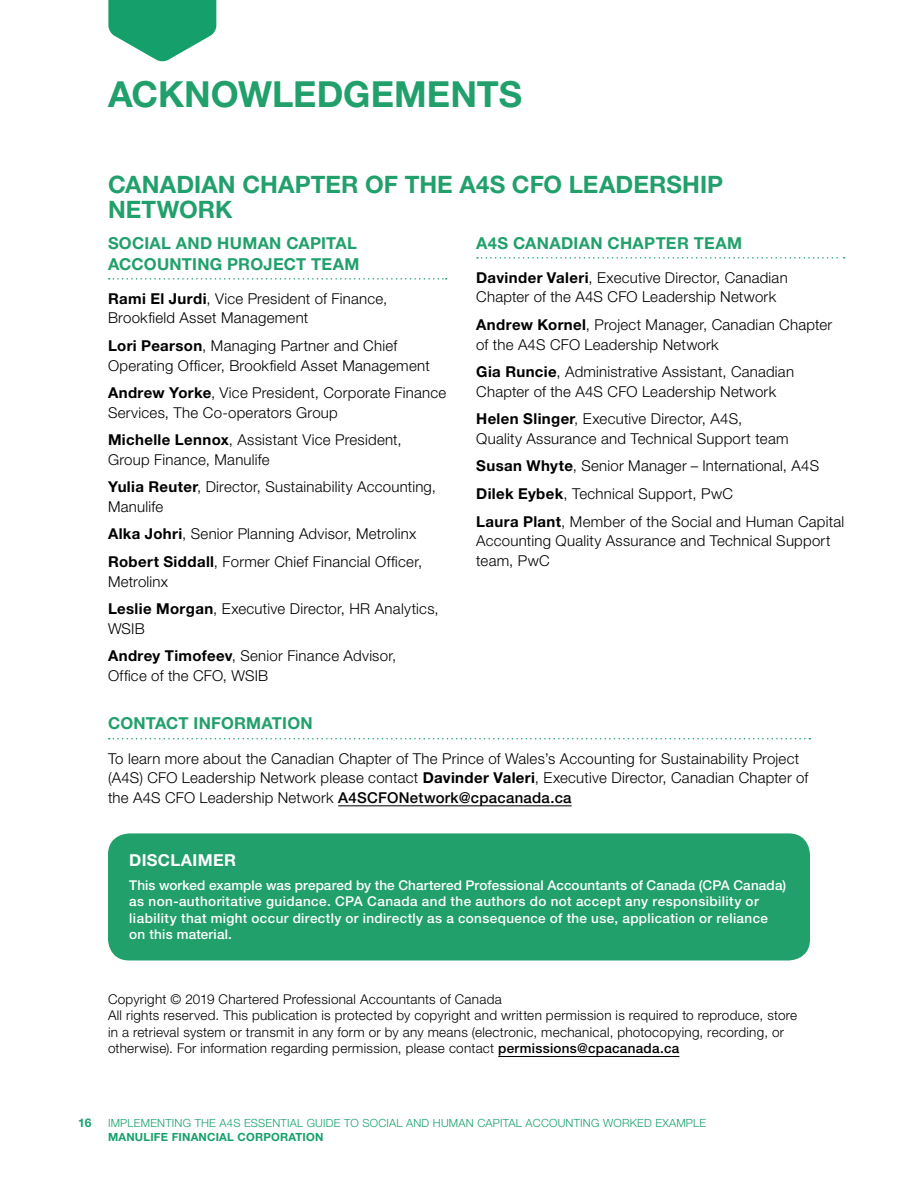
<style>
.page{position:relative;width:918px;height:1188px;background:#fff}
.page>*{position:absolute;margin:0;border:0;box-sizing:border-box;transform-origin:0 0}
.Page_title{font:700 36px "Helvetica Neue LT Std";color:#21a06b}
.Header_1{font:700 24px/25.5px "Helvetica Neue LT Std";letter-spacing:.005em;color:#21a06b}
.Ack-Subtitle{font:700 16.5px/21px "Helvetica Neue LT Std";letter-spacing:.015em;color:#21a06b}
.Subtitle{font:700 16.5px "Helvetica Neue LT Std";letter-spacing:.02em;color:#fff}
.A4S_Body_Text{font:300 15px/19.5px "Helvetica Neue LT Std";letter-spacing:.015em;color:#000}
.Box_text_-_black{font:300 13.5px/16.5px "Helvetica Neue LT Std";letter-spacing:.02em;color:#000}
.Box_text{font:500 13.5px/16.5px "Helvetica Neue LT Std";letter-spacing:.025em;color:#fff}
.t1{font:700 12px "Helvetica Neue LT Std";color:#15a06b}
.t2{font:300 11.25px "Helvetica Neue LT Std";letter-spacing:.02em;color:#15a06b}
.t3{font:700 11.25px "Helvetica Neue LT Std";letter-spacing:.02em;color:#15a06b}
.s1{font-weight:700}
.s2{font-weight:500}
</style>
<div class="page">
<svg style="left:108px;top:0;width:108px;height:62px"></svg>
<svg style="left:109px;top:738px;width:701px;height:1px"></svg>
<hr style="left:338px;top:805px;width:234px;height:1px;background:#000">
<hr style="left:498px;top:1056px;width:181px;height:1px;background:#000">
<svg style="left:109px;top:278px;width:338px;height:2px"></svg>
<svg style="left:477px;top:257px;width:368px;height:2px"></svg>
<div style="left:108px;top:833px;width:702px;height:127px;background:#21a06b;border-radius:21px"></div>
<h1 class="Page_title" style="left:108px;top:72px;width:416px">ACKNOWLEDGEMENTS</h1>
<h2 class="Header_1" style="left:108px;top:171px;width:617px">CANADIAN CHAPTER OF THE A4S CFO LEADERSHIP<br>NETWORK</h2>
<p class="Ack-Subtitle" style="left:108px;top:232px;width:253px">SOCIAL AND HUMAN CAPITAL<br>ACCOUNTING PROJECT TEAM</p>
<p class="A4S_Body_Text" style="left:108px;top:289px;width:281px"><span class="s1">Rami El Jurdi</span>, Vice President of Finance,<br>Brookfield Asset Management</p>
<p class="A4S_Body_Text" style="left:108px;top:336px;width:323px"><span class="s1">Lori Pearson</span>, Managing Partner and Chief<br>Operating Officer, Brookfield Asset Management</p>
<p class="A4S_Body_Text" style="left:108px;top:383px;width:340px"><span class="s1">Andrew Yorke</span>, Vice President, Corporate Finance<br>Services, The Co-operators Group</p>
<p class="A4S_Body_Text" style="left:108px;top:430px;width:295px"><span class="s1">Michelle Lennox</span>, Assistant Vice President,<br>Group Finance, Manulife</p>
<p class="A4S_Body_Text" style="left:108px;top:477px;width:330px"><span class="s1">Yulia Reuter</span>, Director, Sustainability Accounting,<br>Manulife</p>
<p class="A4S_Body_Text" style="left:108px;top:524px;width:310px"><span class="s1">Alka Johri</span>, Senior Planning Advisor, Metrolinx</p>
<p class="A4S_Body_Text" style="left:108px;top:552px;width:316px"><span class="s1">Robert Siddall</span>, Former Chief Financial Officer,<br>Metrolinx</p>
<p class="A4S_Body_Text" style="left:108px;top:599px;width:332px"><span class="s1">Leslie Morgan</span>, Executive Director, HR Analytics,<br>WSIB</p>
<p class="A4S_Body_Text" style="left:108px;top:646px;width:290px"><span class="s1">Andrey Timofeev</span>, Senior Finance Advisor,<br>Office of the CFO, WSIB</p>
<p class="Ack-Subtitle" style="left:476px;top:232px;width:267px">A4S CANADIAN CHAPTER TEAM</p>
<p class="A4S_Body_Text" style="left:476px;top:268px;width:313px"><span class="s1">Davinder Valeri</span>, Executive Director, Canadian<br>Chapter of the A4S CFO Leadership Network</p>
<p class="A4S_Body_Text" style="left:476px;top:315px;width:358px"><span class="s1">Andrew Kornel</span>, Project Manager, Canadian Chapter of the A4S CFO Leadership Network</p>
<p class="A4S_Body_Text" style="left:476px;top:362px;width:319px"><span class="s1">Gia Runcie</span>, Administrative Assistant, Canadian<br>Chapter of the A4S CFO Leadership Network</p>
<p class="A4S_Body_Text" style="left:476px;top:409px;width:314px"><span class="s1">Helen Slinger</span>, Executive Director, A4S,<br>Quality Assurance and Technical Support team</p>
<p class="A4S_Body_Text" style="left:476px;top:456px;width:344px"><span class="s1">Susan Whyte</span>, Senior Manager – International, A4S</p>
<p class="A4S_Body_Text" style="left:476px;top:484px;width:258px"><span class="s1">Dilek Eybek</span>, Technical Support, PwC</p>
<p class="A4S_Body_Text" style="left:476px;top:511px;width:370px"><span class="s1">Laura Plant</span>, Member of the Social and Human Capital<br>Accounting Quality Assurance and Technical Support team, PwC</p>
<p class="Ack-Subtitle" style="left:108px;top:713px;width:206px">CONTACT INFORMATION</p>
<p class="A4S_Body_Text" style="left:108px;top:748px;width:702px">To learn more about the Canadian Chapter of The Prince of Wales’s Accounting for Sustainability Project (A4S) CFO Leadership Network please contact <span class="s1">Davinder Valeri</span>, Executive Director, Canadian Chapter of the A4S CFO Leadership Network <span class="s2">A4SCFONetwork@cpacanada.ca</span></p>
<p class="Subtitle" style="left:129px;top:850px;width:108px">DISCLAIMER</p>
<p class="Box_text" style="left:129px;top:877px;width:659px">This worked example was prepared by the Chartered Professional Accountants of Canada (CPA Canada) as non-authoritative guidance. CPA Canada and the authors do not accept any responsibility or liability that might occur directly or indirectly as a consequence of the use, application or reliance on this material.</p>
<p class="Box_text_-_black" style="left:108px;top:991px;width:395px">Copyright © 2019 Chartered Professional Accountants of Canada</p>
<p class="Box_text_-_black" style="left:108px;top:1007px;width:691px">All rights reserved. This publication is protected by copyright and written permission is required to reproduce, store in a retrieval system or transmit in any form or by any means (electronic, mechanical, photocopying, recording, or otherwise). For information regarding permission, please contact <span class="s2">permissions@cpacanada.ca</span></p>
<p class="t1" style="left:78px;top:1116px;width:15px">16</p>
<p class="t2" style="left:108px;top:1116px;width:600px">IMPLEMENTING THE A4S ESSENTIAL GUIDE TO SOCIAL AND HUMAN CAPITAL ACCOUNTING WORKED EXAMPLE</p>
<p class="t3" style="left:108px;top:1130px;width:217px">MANULIFE FINANCIAL CORPORATION</p>
</div>
